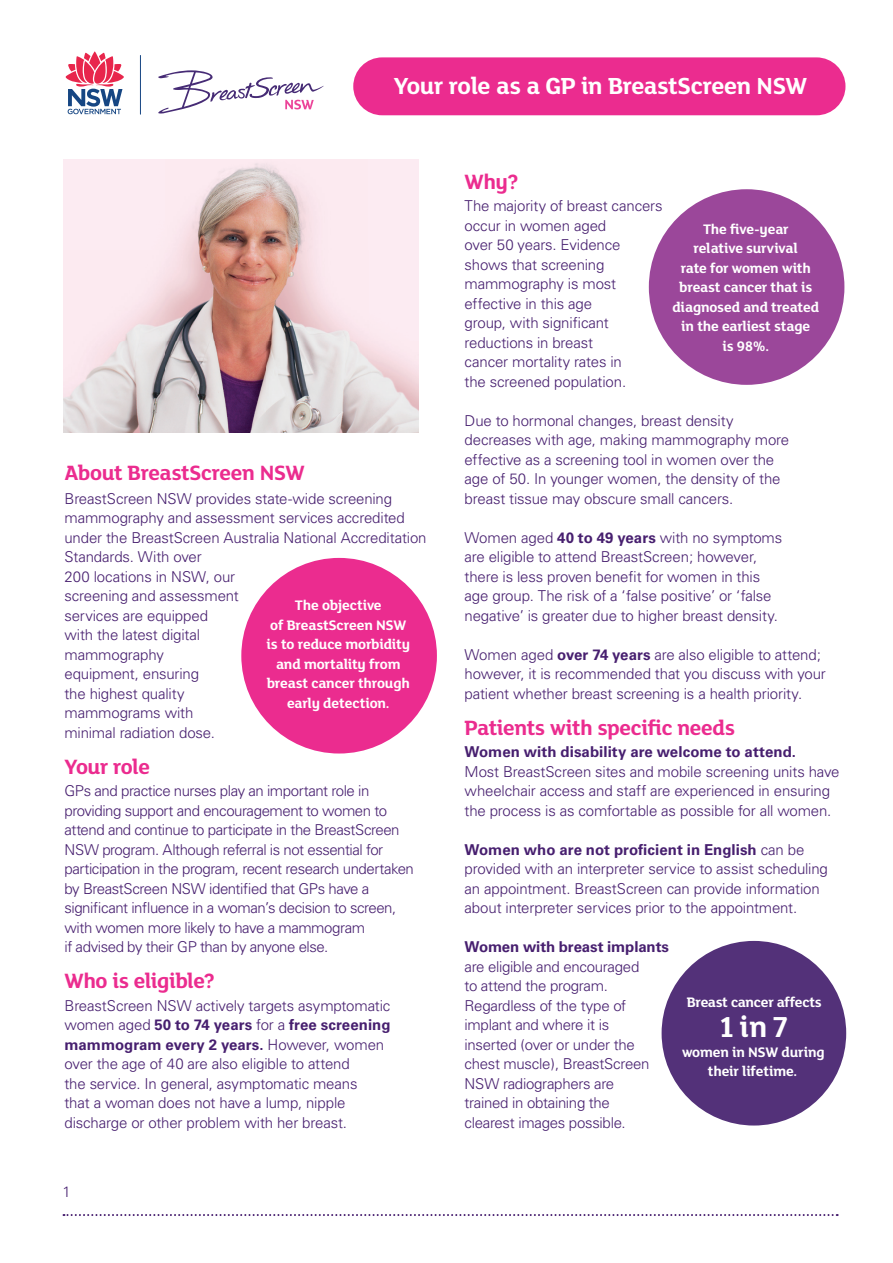
<style>
.page{position:relative;width:893px;height:1263px;background:#fff}
.page>*{position:absolute;margin:0;border:0;box-sizing:border-box;transform-origin:0 0}
.t1{font:700 31.5px "FS Lola";color:#fff}
.t2{font:700 25.35px "FS Lola";letter-spacing:-.02em;color:#fff}
.t3{font:700 22.5px "FS Lola";letter-spacing:-.02em;color:#eb2c8f}
.t4{font:300 15px/19.5px "Univers";letter-spacing:-.01em;color:#471f6f}
.t5{font:300 15px/19.5px "Univers";letter-spacing:-.03em;color:#471f6f}
.t6{font:700 15px/19.5px "FS Lola";letter-spacing:-.015em;color:#fff;text-align:center}
.t7{font:700 15px "Univers";color:#471f6f}
.s1{font-weight:700}
</style>
<div class="page">
<svg style="left:64px;top:1214px;width:774px;height:2px"></svg>
<div style="left:353px;top:57px;width:492px;height:58px;background:#eb2c8f;border-radius:29px"></div>
<div style="left:662px;top:941px;width:184px;height:184px;background:#533179;border-radius:50%"></div>
<div style="left:241px;top:558px;width:196px;height:195px;background:#eb2c8f;border-radius:50%"></div>
<div style="left:649px;top:189px;width:195px;height:196px;background:#9b479a;border-radius:50%"></div>
<img style="left:64px;top:160px;width:355px;height:273px">
<hr style="left:140px;top:55px;width:1px;height:59px;background:#164683">
<svg style="left:158px;top:70px;width:166px;height:44px"></svg>
<svg style="left:65px;top:51px;width:59px;height:63px"></svg>
<h2 class="t2" style="left:394px;top:68px;width:415px">Your role as a GP in BreastScreen NSW</h2>
<h3 class="t3" style="left:64px;top:457px;width:242px">About BreastScreen NSW</h3>
<p class="t4" style="left:64px;top:489px;width:364px">BreastScreen NSW provides state-wide screening mammography and assessment services accredited under the BreastScreen Australia National Accreditation<br>Standards. With over<br>200 locations in NSW, our<br>screening and assessment<br>services are equipped<br>with the latest digital<br>mammography<br>equipment, ensuring<br>the highest quality<br>mammograms with<br>minimal radiation dose.</p>
<h3 class="t3" style="left:64px;top:751px;width:87px">Your role</h3>
<p class="t5" style="left:64px;top:781px;width:351px">GPs and practice nurses play an important role in providing support and encouragement to women to attend and continue to participate in the BreastScreen NSW program. Although referral is not essential for participation in the program, recent research undertaken by BreastScreen NSW identified that GPs have a significant influence in a woman’s decision to screen, with women more likely to have a mammogram<br>if advised by their GP than by anyone else.</p>
<h3 class="t3" style="left:64px;top:965px;width:152px">Who is eligible?</h3>
<p class="t4" style="left:64px;top:996px;width:328px">BreastScreen NSW actively targets asymptomatic women aged <span class="s1">50 to 74 years</span> for a <span class="s1">free screening mammogram every 2 years.</span> However, women over the age of 40 are also eligible to attend<br>the service. In general, asymptomatic means<br>that a woman does not have a lump, nipple discharge or other problem with her breast.</p>
<p class="t6" style="left:267px;top:595px;width:145px">The objective<br>of BreastScreen NSW is to reduce morbidity and mortality from breast cancer through early detection.</p>
<p class="t4" style="left:63px;top:1182px;width:10px">1</p>
<h3 class="t3" style="left:465px;top:166px;width:56px">Why?</h3>
<p class="t4" style="left:465px;top:196px;width:200px">The majority of breast cancers occur in women aged<br>over 50 years. Evidence shows that screening mammography is most effective in this age<br>group, with significant reductions in breast<br>cancer mortality rates in<br>the screened population.</p>
<p class="t4" style="left:465px;top:411px;width:326px">Due to hormonal changes, breast density decreases with age, making mammography more effective as a screening tool in women over the age of 50. In younger women, the density of the breast tissue may obscure small cancers.</p>
<p class="t4" style="left:465px;top:528px;width:319px">Women aged <span class="s1">40 to 49 years</span> with no symptoms are eligible to attend BreastScreen; however, there is less proven benefit for women in this age group. The risk of a ‘false positive’ or ‘false negative’ is greater due to higher breast density.</p>
<p class="t4" style="left:465px;top:645px;width:363px">Women aged <span class="s1">over 74 years</span> are also eligible to attend; however, it is recommended that you discuss with your patient whether breast screening is a health priority.</p>
<h3 class="t3" style="left:465px;top:712px;width:272px">Patients with specific needs</h3>
<p class="t7" style="left:465px;top:743px;width:333px">Women with disability are welcome to attend.</p>
<p class="t4" style="left:465px;top:762px;width:377px">Most BreastScreen sites and mobile screening units have wheelchair access and staff are experienced in ensuring the process is as comfortable as possible for all women.</p>
<p class="t4" style="left:465px;top:840px;width:365px"><span class="s1">Women who are not proficient in English</span> can be provided with an interpreter service to assist scheduling an appointment. BreastScreen can provide information about interpreter services prior to the appointment.</p>
<p class="t7" style="left:465px;top:938px;width:206px">Women with breast implants</p>
<p class="t4" style="left:465px;top:957px;width:186px">are eligible and encouraged to attend the program.<br>Regardless of the type of implant and where it is inserted (over or under the chest muscle), BreastScreen<br>NSW radiographers are trained in obtaining the clearest images possible.</p>
<p class="t6" style="left:672px;top:218px;width:148px">The five-year<br>relative survival<br>rate for women with breast cancer that is diagnosed and treated in the earliest stage<br>is 98%.</p>
<p class="t6" style="left:687px;top:992px;width:136px">Breast cancer affects</p>
<h1 class="t1" style="left:718px;top:1005px;width:73px">1 in 7</h1>
<p class="t6" style="left:682px;top:1041px;width:144px">women in NSW during their lifetime.</p>
</div>
